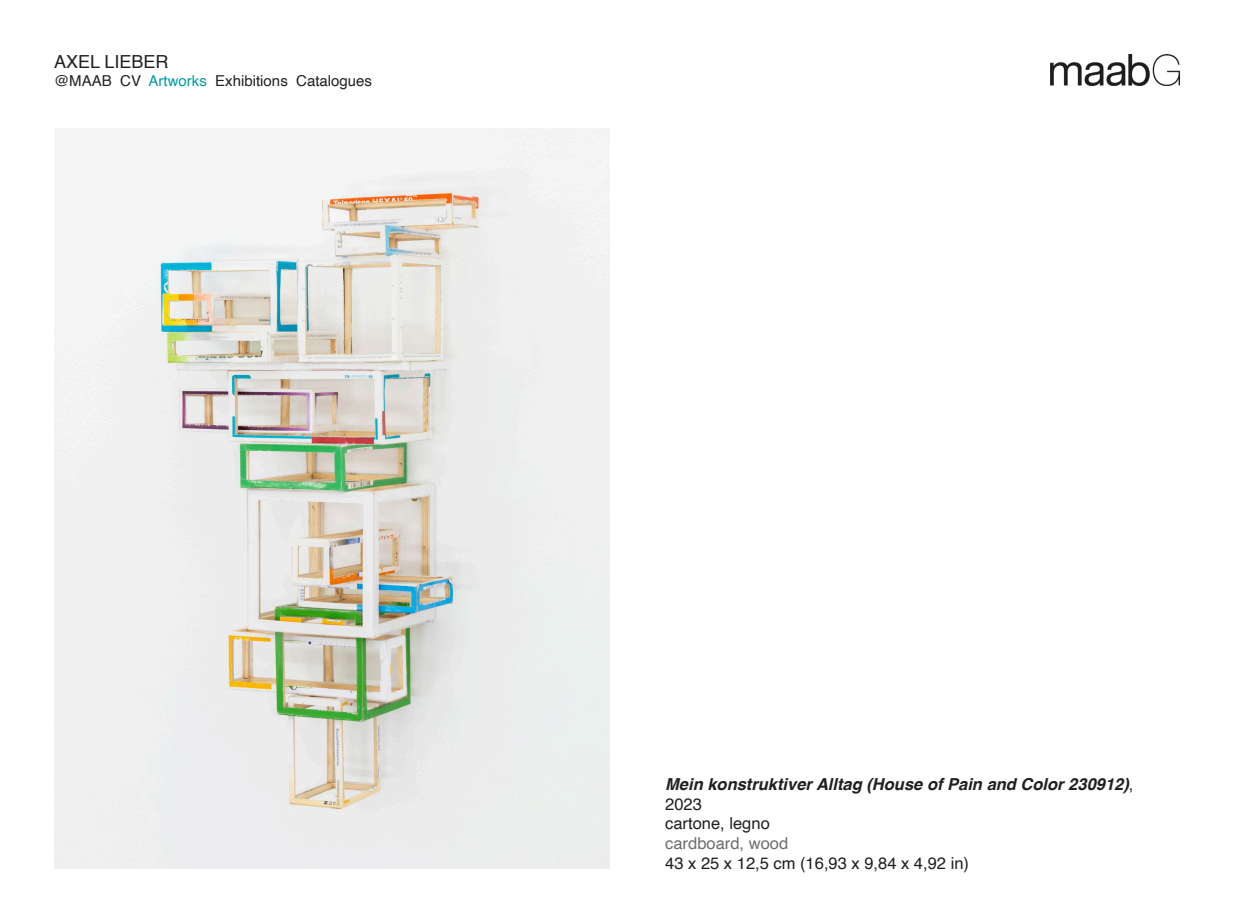
<style>
.page{position:relative;width:1234px;height:923px;background:#fff}
.page>*{position:absolute;margin:0;border:0;box-sizing:border-box;transform-origin:0 0}
.t1{font:18px "Helvetica";color:#231f20}
.t2{font:italic 700 16.5px/19.8px "Helvetica";color:#231f20}
.t3{font:16.5px "Helvetica";color:#231f20}
.t4{font:16.5px "Helvetica";color:#6c6d70}
.t5{font:15px "Helvetica";color:#231f20}
.s1{color:#009ba2}
.s2{font-weight:400;font-style:normal}
</style>
<div class="page">
<img style="left:54px;top:129px;width:555px;height:740px">
<img style="left:1050px;top:54px;width:129px;height:31px">
<p class="t1" style="left:54px;top:47px;width:116px">AXEL LIEBER</p>
<p class="t5" style="left:54px;top:69px;width:319px">@MAAB CV <span class="s1">Artworks</span> Exhibitions Catalogues</p>
<p class="t2" style="left:665px;top:774px;width:469px">Mein konstruktiver Alltag (House of Pain and Color 230912)<span class="s2">,<br>2023</span></p>
<p class="t3" style="left:665px;top:811px;width:106px">cartone, legno</p>
<p class="t4" style="left:665px;top:830px;width:124px">cardboard, wood</p>
<p class="t3" style="left:665px;top:850px;width:305px">43 x 25 x 12,5 cm (16,93 x 9,84 x 4,92 in)</p>
</div>
